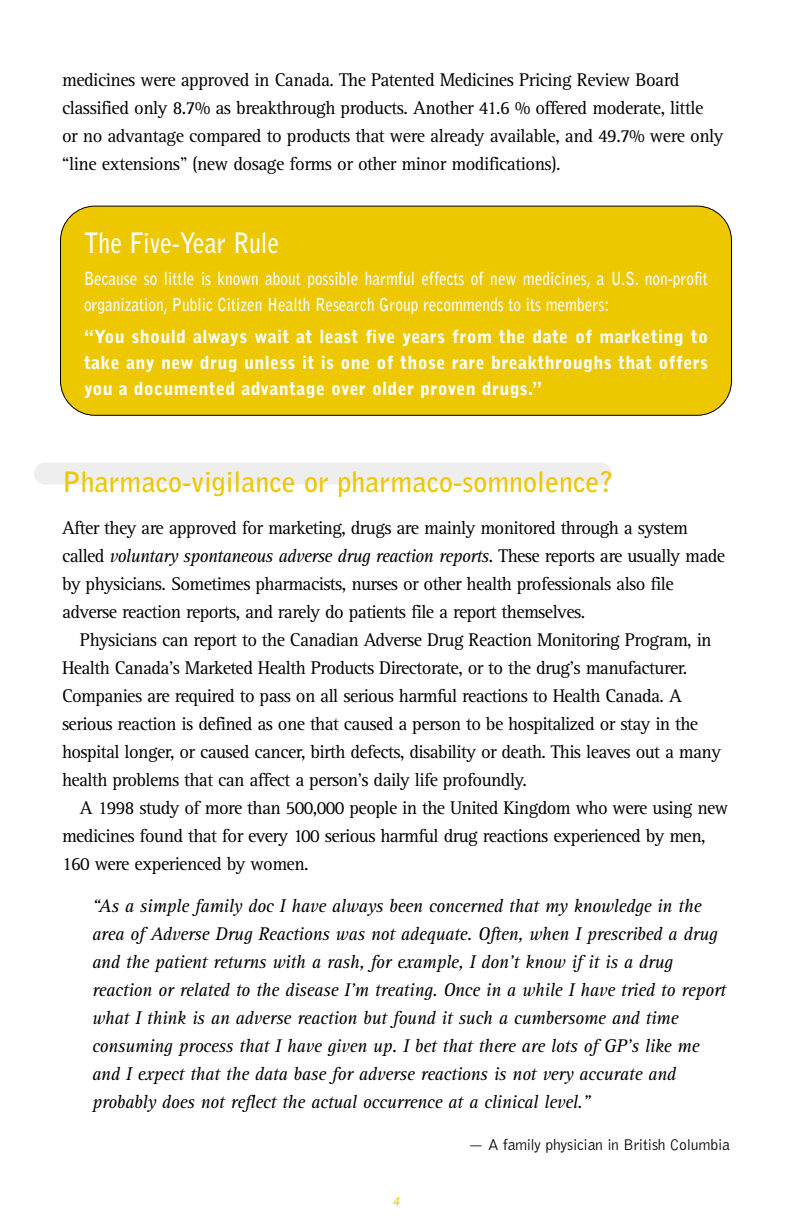
<style>
.page{position:relative;width:792px;height:1224px;background:#fff}
.page>*{position:absolute;margin:0;border:0;box-sizing:border-box;transform-origin:0 0}
.t1{font:700 28px "Bell Gothic";color:#edc700}
.t2{font:700 28px "Bell Gothic";color:#fff;scale:.85 1}
.t3{font:19px/28px "Rotis Serif";letter-spacing:-.03em;color:#000}
.t4{font:italic 19px/28px "Rotis Serif";letter-spacing:-.015em;color:#000}
.t5{font:900 18px/26px "Bell Gothic";letter-spacing:.015em;color:#fff;text-align:justify}
.t6{font:700 18px/26px "Bell Gothic";color:#fff;scale:.85 1}
.t7{font:300 16px "Bell Gothic";letter-spacing:-.015em;color:#000}
.t8{font:italic 14px "Rotis Sans Serif";color:#edc700}
.s1{font-style:italic}
</style>
<div class="page">
<div style="left:34px;top:463px;width:578px;height:22px;background:#eee;border-radius:11px"></div>
<div style="left:60px;top:206px;width:672px;height:209px;background:#edc700;border-radius:34px"></div>
<div style="left:60px;top:206px;width:672px;height:210px;border:2px solid #000;border-radius:35px"></div>
<p class="t3" style="left:62px;top:67px;width:663px">medicines were approved in Canada. The Patented Medicines Pricing Review Board classified only 8.7% as breakthrough products. Another 41.6 % offered moderate, little or no advantage compared to products that were already available, and 49.7% were only “line extensions” (new dosage forms or other minor modifications).</p>
<h1 class="t2" style="left:84px;top:232px;width:231px">The Five-Year Rule</h1>
<p class="t6" style="left:84px;top:266px;width:736px">Because so little is known about possible harmful effects of new medicines, a U.S. non-profit organization, Public Citizen Health Research Group recommends to its members:</p>
<p class="t5" style="left:84px;top:325px;width:626px">“You should always wait at least five years from the date of marketing to take any new drug unless it is one of those rare breakthroughs that offers you a documented advantage over older proven drugs.”</p>
<h1 class="t1" style="left:62px;top:471px;width:553px">Pharmaco-vigilance or pharmaco-somnolence?</h1>
<p class="t3" style="left:62px;top:515px;width:665px">After they are approved for marketing, drugs are mainly monitored through a system called <span class="s1">voluntary spontaneous adverse drug reaction reports.</span> These reports are usually made by physicians. Sometimes pharmacists, nurses or other health professionals also file adverse reaction reports, and rarely do patients file a report themselves.</p>
<p class="t3" style="left:62px;top:627px;width:661px;text-indent:18px">Physicians can report to the Canadian Adverse Drug Reaction Monitoring Program, in Health Canada’s Marketed Health Products Directorate, or to the drug’s manufacturer.<br>Companies are required to pass on all serious harmful reactions to Health Canada. A serious reaction is defined as one that caused a person to be hospitalized or stay in the hospital longer, or caused cancer, birth defects, disability or death. This leaves out a many health problems that can affect a person's daily life profoundly.</p>
<p class="t3" style="left:62px;top:795px;width:668px;text-indent:18px">A 1998 study of more than 500,000 people in the United Kingdom who were using new medicines found that for every 100 serious harmful drug reactions experienced by men,<br>160 were experienced by women.</p>
<p class="t4" style="left:92px;top:893px;width:636px">“As a simple family doc I have always been concerned that my knowledge in the area of Adverse Drug Reactions was not adequate. Often, when I prescribed a drug and the patient returns with a rash, for example, I don’t know if it is a drug reaction or related to the disease I’m treating. Once in a while I have tried to report what I think is an adverse reaction but found it such a cumbersome and time consuming process that I have given up. I bet that there are lots of GP’s like me and I expect that the data base for adverse reactions is not very accurate and probably does not reflect the actual occurrence at a clinical level.”</p>
<p class="t7" style="left:468px;top:1139px;width:263px">— A family physician in British Columbia</p>
<p class="t8" style="left:392px;top:1196px;width:8px">4</p>
</div>
